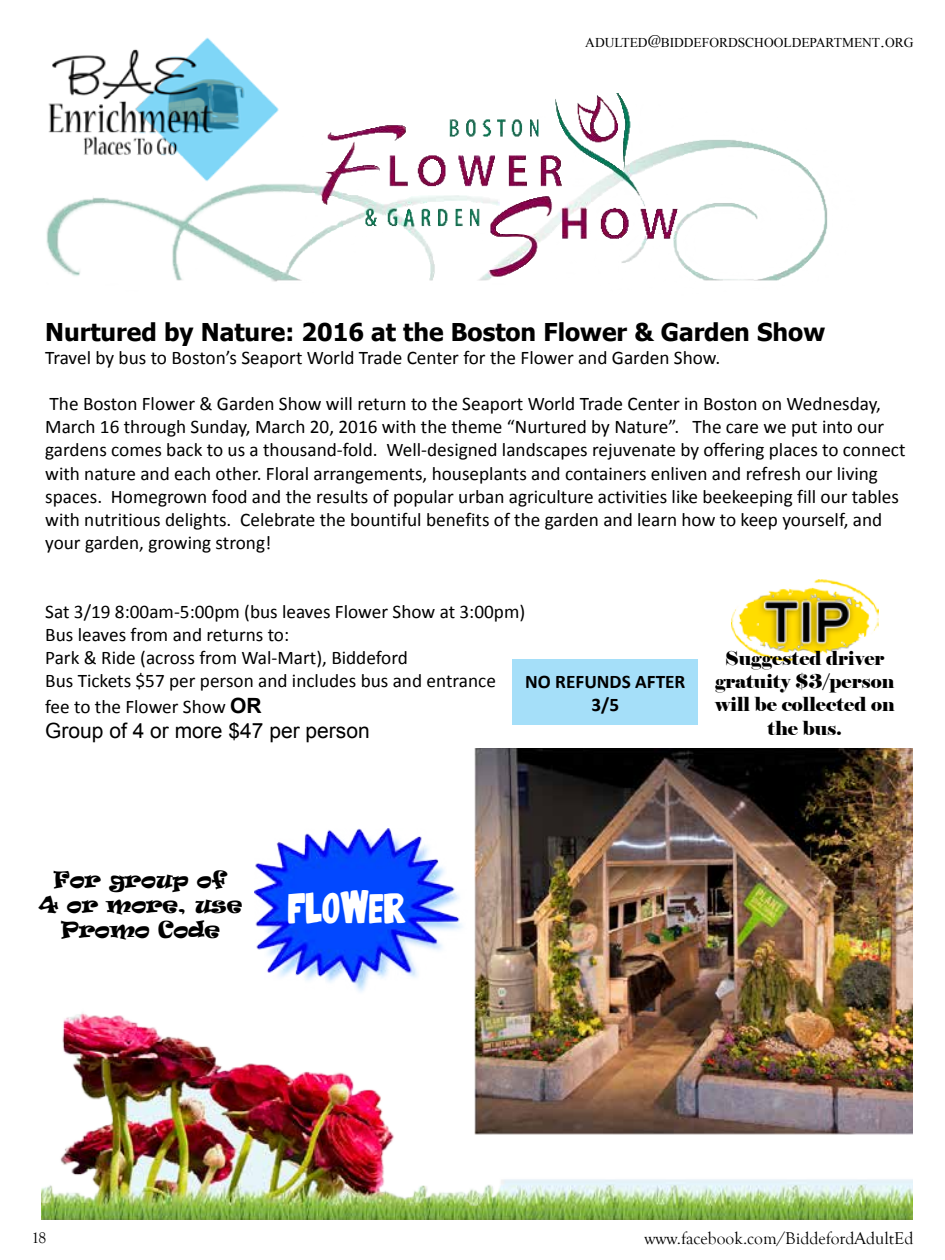
<style>
.page{position:relative;width:945px;height:1260px;background:#fff}
.page>*{position:absolute;margin:0;border:0;box-sizing:border-box;transform-origin:0 0}
.t1{font:42px "Summertime Lovin";color:#fff}
.t2{font:700 24.5px "Tahoma";color:#000}
.t3{font:21px/25.2px "Ravie";color:#000;text-align:center}
.t4{font:21px "Arial";color:#000}
.t5{font:19.25px/23.1px "Calibri";color:#000}
.t6{font:19.25px/23.1px "Elephant";color:#000;text-align:center}
.t7{font:700 19.25px/23.1px "Calibri";color:#000;text-align:center}
.t8{font:17.5px "Goudy Old Style T";color:#000}
.t9{font:15.75px "Goudy Old Style T";color:#000}
.t10{font:13.47px "Times New Roman";color:#000}
.s1{font-family:"Goudy Old Style T";font-size:17.5px}
.s2{font-size:19.25px}
.s3{font-family:"Arial";font-weight:700;font-size:21px}
</style>
<div class="page">
<img style="left:731px;top:579px;width:147px;height:81px">
<img style="left:46px;top:93px;width:782px;height:189px">
<img style="left:41px;top:1013px;width:872px;height:206px">
<img style="left:474px;top:748px;width:439px;height:387px">
<img style="left:255px;top:829px;width:208px;height:163px">
<img style="left:46px;top:37px;width:239px;height:146px">
<div style="left:512px;top:659px;width:186px;height:66px;background:#a5dff9"></div>
<p class="t10" style="left:585px;top:34px;width:330px">ADULTED<span class="s1">@</span>BIDDEFORDSCHOOLDEPARTMENT<span class="s2">.</span>ORG</p>
<p class="t2" style="left:45px;top:315px;width:782px">Nurtured by Nature: 2016 at the Boston Flower &amp; Garden Show</p>
<p class="t5" style="left:45px;top:346px;width:677px">Travel by bus to Boston’s Seaport World Trade Center for the Flower and Garden Show.</p>
<p class="t5" style="left:45px;top:392px;width:862px">The Boston Flower &amp; Garden Show will return to the Seaport World Trade Center in Boston on Wednesday, March 16 through Sunday, March 20, 2016 with the theme “Nurtured by Nature”. The care we put into our gardens comes back to us a thousand-fold. Well-designed landscapes rejuvenate by offering places to connect with nature and each other. Floral arrangements, houseplants and containers enliven and refresh our living spaces. Homegrown food and the results of popular urban agriculture activities like beekeeping fill our tables with nutritious delights. Celebrate the bountiful benefits of the garden and learn how to keep yourself, and your garden, growing strong!</p>
<p class="t5" style="left:45px;top:600px;width:482px">Sat 3/19 8:00am-5:00pm (bus leaves Flower Show at 3:00pm)<br>Bus leaves from and returns to:<br>Park &amp; Ride (across from Wal-Mart), Biddeford<br>Bus Tickets $57 per person and includes bus and entrance</p>
<p class="t5" style="left:45px;top:695px;width:218px">fee to the Flower Show <span class="s3">OR</span></p>
<p class="t4" style="left:45px;top:717px;width:326px">Group of 4 or more $47 per person</p>
<p class="t7" style="left:525px;top:670px;width:162px">NO REFUNDS AFTER<br>3/5</p>
<p class="t6" style="left:715px;top:647px;width:181px">Suggested driver gratuity $3/person will be collected on the bus.</p>
<p class="t3" style="left:39px;top:866px;width:205px">For group of<br>4 or more, use<br>Promo Code</p>
<h1 class="t1" style="left:288px;top:887px;width:120px">FLOWER</h1>
<p class="t9" style="left:32px;top:1229px;width:16px">18</p>
<p class="t8" style="left:644px;top:1229px;width:271px">www.facebook.com/BiddefordAdultEd</p>
</div>
